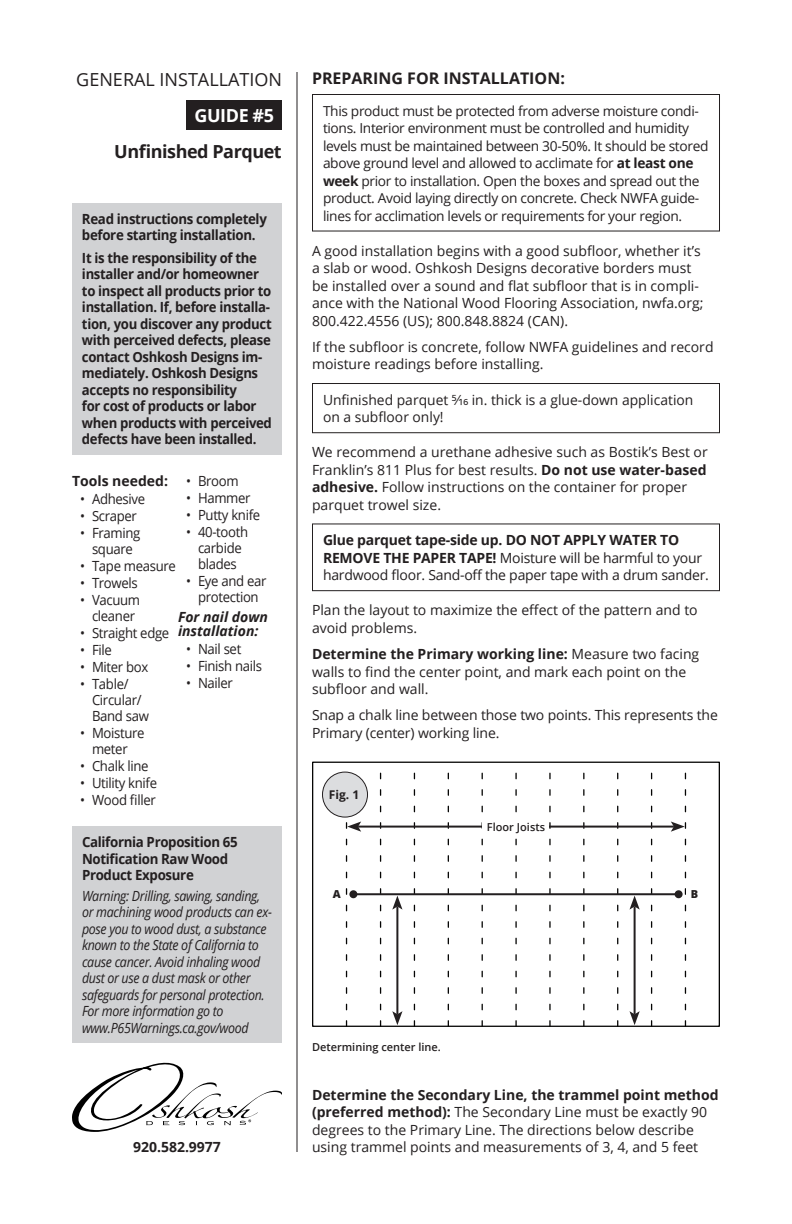
<style>
.page{position:relative;width:792px;height:1224px;background:#fff}
.page>*{position:absolute;margin:0;border:0;box-sizing:border-box;transform-origin:0 0}
.t1{font:18px "Open Sans";color:#231f20}
.t2{font:700 18px "Open Sans";letter-spacing:-.025em;color:#231f20}
.Guide{font:700 18px "Open Sans";letter-spacing:-.025em;color:#fff}
.Body_Heading{font:700 16px "Open Sans";color:#231f20}
.Body_Text{font:14px/17.6px "Open Sans";color:#231f20}
.Bold_Note{font:700 14px/16.4px "Open Sans";letter-spacing:-.025em;color:#231f20;scale:.94 1}
.t3{font:italic 14px/16.4px "Open Sans";letter-spacing:-.025em;color:#231f20;scale:.89 1}
.Body_Text-2{font:14px/16px "Open Sans";letter-spacing:-.025em;color:#231f20;text-align:center;scale:.94 1}
.Bold_Note-2{font:700 14px/16.4px "Open Sans";letter-spacing:-.025em;color:#231f20;scale:.95 1}
.Body_Text-3{font:14px "Open Sans";color:#231f20;scale:.94 1}
.Supplies_Heading{font:italic 700 14px/14px "Open Sans";color:#231f20}
.Bold_Note-3{font:700 14px "Open Sans";color:#231f20}
.Supplies_Heading-2{font:700 14px "Open Sans";color:#231f20}
.Body_Text-4{font:13.8px/17.6px "Open Sans";letter-spacing:-.025em;color:#231f20}
.Fig__Label{font:700 12px "Open Sans";color:#231f20}
.t4{font:600 11px "Open Sans";color:#231f20}
.Bold_Caption_Numbers{font:800 11px "Open Sans";color:#231f20}
.s1{font-weight:700}
</style>
<div class="page">
<hr style="left:296px;top:72px;width:2px;height:1080px;background:#231f20">
<svg style="left:72px;top:1063px;width:210px;height:69px"></svg>
<div style="left:72px;top:827px;width:210px;height:216px;background:#d1d2d4"></div>
<div style="left:312px;top:94px;width:408px;height:138px;border:1px solid #231f20"></div>
<div style="left:72px;top:203px;width:210px;height:251px;background:#d1d2d4"></div>
<div style="left:312px;top:383px;width:408px;height:50px;border:1px solid #231f20"></div>
<div style="left:312px;top:523px;width:408px;height:68px;border:1px solid #231f20"></div>
<div style="left:186px;top:100px;width:96px;height:30px;background:#231f20"></div>
<div style="left:312px;top:762px;width:408px;height:265px;border:1px solid #050504"></div>
<svg style="left:549px;top:1004px;width:2px;height:6px"></svg>
<svg style="left:549px;top:971px;width:2px;height:6px"></svg>
<svg style="left:549px;top:938px;width:2px;height:6px"></svg>
<svg style="left:549px;top:905px;width:2px;height:6px"></svg>
<svg style="left:549px;top:872px;width:2px;height:6px"></svg>
<svg style="left:549px;top:839px;width:2px;height:6px"></svg>
<svg style="left:549px;top:806px;width:2px;height:6px"></svg>
<svg style="left:549px;top:773px;width:2px;height:6px"></svg>
<svg style="left:515px;top:1004px;width:2px;height:6px"></svg>
<svg style="left:515px;top:971px;width:2px;height:6px"></svg>
<svg style="left:515px;top:938px;width:2px;height:6px"></svg>
<svg style="left:515px;top:905px;width:2px;height:6px"></svg>
<svg style="left:515px;top:872px;width:2px;height:6px"></svg>
<svg style="left:515px;top:839px;width:2px;height:6px"></svg>
<svg style="left:515px;top:806px;width:2px;height:6px"></svg>
<svg style="left:515px;top:773px;width:2px;height:6px"></svg>
<hr style="left:358px;top:826px;width:316px;height:2px;background:#231f20">
<svg style="left:346px;top:821px;width:15px;height:11px"></svg>
<svg style="left:671px;top:821px;width:15px;height:11px"></svg>
<div style="left:483px;top:818px;width:66px;height:17px;background:#fff"></div>
<hr style="left:353px;top:893px;width:326px;height:2px;background:#231f20">
<div style="left:349px;top:890px;width:8px;height:8px;background:#231f20;border-radius:50%"></div>
<div style="left:675px;top:890px;width:8px;height:8px;background:#231f20;border-radius:50%"></div>
<hr style="left:634px;top:907px;width:2px;height:107px;background:#231f20">
<svg style="left:629px;top:896px;width:11px;height:14px"></svg>
<svg style="left:629px;top:1011px;width:11px;height:14px"></svg>
<hr style="left:396px;top:907px;width:2px;height:107px;background:#231f20">
<svg style="left:392px;top:896px;width:11px;height:14px"></svg>
<svg style="left:392px;top:1011px;width:11px;height:14px"></svg>
<div style="left:323px;top:772px;width:45px;height:45px;background:#dcdddf;border-radius:50%"></div>
<div style="left:322px;top:772px;width:46px;height:46px;border:1px solid #231f20;border-radius:50%"></div>
<p class="t1" style="left:76px;top:67px;width:207px">GENERAL INSTALLATION</p>
<p class="Body_Heading" style="left:312px;top:67px;width:254px">PREPARING FOR INSTALLATION:</p>
<p class="Body_Text-4" style="left:323px;top:101px;width:387px">This product must be protected from adverse moisture condi&shy;tions. Interior environment must be controlled and humidity levels must be maintained between 30-50%. It should be stored above ground level and allowed to acclimate for <span class="s1">at least one week</span> prior to installation. Open the boxes and spread out the product. Avoid laying directly on concrete. Check NWFA guide-</p>
<p class="Bold_Note-2" style="left:82px;top:210px;width:196px">Read instructions completely</p>
<p class="Body_Text-4" style="left:323px;top:206px;width:361px">lines for acclimation levels or requirements for your region.</p>
<p class="Bold_Note-2" style="left:82px;top:227px;width:184px">before starting installation.</p>
<p class="Bold_Note" style="left:82px;top:249px;width:204px">It is the responsibility of the installer and/or homeowner to inspect all products prior to installation. If, before installa&shy;tion, you discover any product with perceived defects, please contact Oshkosh Designs im&shy;mediately. Oshkosh Designs accepts no responsibility<br>for cost of products or labor when products with perceived defects have been installed.</p>
<p class="Guide" style="left:195px;top:103px;width:81px">GUIDE #5</p>
<p class="t2" style="left:114px;top:139px;width:169px">Unfinished Parquet</p>
<p class="Body_Text" style="left:312px;top:242px;width:393px">A good installation begins with a good subfloor, whether it’s a slab or wood. Oshkosh Designs decorative borders must be installed over a sound and flat subfloor that is in compli&shy;ance with the National Wood Flooring Association, nwfa.org; 800.422.4556 (US); 800.848.8824 (CAN).</p>
<p class="Body_Text" style="left:312px;top:338px;width:403px">If the subfloor is concrete, follow NWFA guidelines and record moisture readings before installing.</p>
<p class="Body_Text" style="left:323px;top:390px;width:372px">Unfinished parquet ⁵⁄¹⁶ in. thick is a glue-down application on a subfloor only!</p>
<p class="Supplies_Heading-2" style="left:72px;top:471px;width:98px">Tools needed:</p>
<p class="Body_Text-2" style="left:80px;top:491px;width:71px">• Adhesive</p>
<p class="Body_Text-2" style="left:80px;top:508px;width:62px">• Scraper</p>
<p class="Body_Text-2" style="left:80px;top:525px;width:66px">• Framing square</p>
<p class="Body_Text-2" style="left:80px;top:558px;width:104px">• Tape measure</p>
<p class="Body_Text-2" style="left:80px;top:575px;width:63px">• Trowels</p>
<p class="Body_Text-2" style="left:80px;top:592px;width:66px">• Vacuum cleaner</p>
<p class="Body_Text-2" style="left:80px;top:625px;width:97px">• Straight edge</p>
<p class="Body_Text-3" style="left:80px;top:640px;width:35px">• File</p>
<p class="Body_Text-2" style="left:80px;top:659px;width:74px">• Miter box</p>
<p class="Body_Text-2" style="left:92px;top:676px;width:62px;text-align:left;text-indent:-12px">• Table/<br>Circular/<br>Band saw</p>
<p class="Body_Text-2" style="left:80px;top:725px;width:70px">• Moisture meter</p>
<p class="Body_Text-2" style="left:80px;top:758px;width:74px">• Chalk line</p>
<p class="Body_Text-2" style="left:80px;top:775px;width:84px">• Utility knife</p>
<p class="Body_Text-2" style="left:80px;top:792px;width:82px">• Wood filler</p>
<p class="Body_Text-3" style="left:186px;top:471px;width:58px">• Broom</p>
<p class="Body_Text-3" style="left:186px;top:488px;width:70px">• Hammer</p>
<p class="Body_Text-2" style="left:186px;top:507px;width:80px">• Putty knife</p>
<p class="Body_Text-2" style="left:186px;top:524px;width:68px">• 40-tooth carbide blades</p>
<p class="Body_Text-2" style="left:186px;top:573px;width:87px">• Eye and ear protection</p>
<p class="Supplies_Heading" style="left:178px;top:610px;width:91px">For nail down installation:</p>
<p class="Body_Text-3" style="left:186px;top:639px;width:60px">• Nail set</p>
<p class="Body_Text-2" style="left:186px;top:658px;width:82px">• Finish nails</p>
<p class="Body_Text-3" style="left:186px;top:673px;width:52px">• Nailer</p>
<p class="Bold_Note-2" style="left:82px;top:834px;width:165px">California Proposition 65<br>Notification Raw Wood<br>Product Exposure</p>
<p class="t3" style="left:82px;top:887px;width:215px">Warning: Drilling, sawing, sanding, or machining wood products can ex&shy;pose you to wood dust, a substance known to the State of California to cause cancer. Avoid inhaling wood dust or use a dust mask or other safeguards for personal protection.<br>For more information go to www.P65Warnings.ca.gov/wood</p>
<p class="Bold_Note-3" style="left:133px;top:1137px;width:89px">920.582.9977</p>
<p class="Body_Text" style="left:312px;top:443px;width:397px">We recommend a urethane adhesive such as Bostik’s Best or Franklin’s 811 Plus for best results. <span class="s1">Do not use water-based adhesive.</span> Follow instructions on the container for proper parquet trowel size.</p>
<p class="Body_Text" style="left:323px;top:531px;width:387px"><span class="s1">Glue parquet tape-side up. DO NOT APPLY WATER TO<br>REMOVE THE PAPER TAPE!</span> Moisture will be harmful to your hardwood floor. Sand-off the paper tape with a drum sander.</p>
<p class="Body_Text" style="left:312px;top:601px;width:387px">Plan the layout to maximize the effect of the pattern and to avoid problems.</p>
<p class="Body_Text" style="left:312px;top:645px;width:389px"><span class="s1">Determine the Primary working line:</span> Measure two facing walls to find the center point, and mark each point on the subfloor and wall.</p>
<p class="Body_Text" style="left:312px;top:706px;width:407px">Snap a chalk line between those two points. This represents the<br>Primary (center) working line.</p>
<p class="Fig__Label" style="left:329px;top:786px;width:32px">Fig. 1</p>
<p class="t4" style="left:487px;top:819px;width:60px">Floor Joists</p>
<p class="Bold_Caption_Numbers" style="left:333px;top:886px;width:9px">A</p>
<p class="Bold_Caption_Numbers" style="left:691px;top:886px;width:9px">B</p>
<p class="t4" style="left:312px;top:1040px;width:130px">Determining center line.</p>
<p class="Body_Text" style="left:312px;top:1085px;width:408px"><span class="s1">Determine the Secondary Line, the trammel point method (preferred method):</span> The Secondary Line must be exactly 90 degrees to the Primary Line. The directions below describe using trammel points and measurements of 3, 4, and 5 feet</p>
</div>
